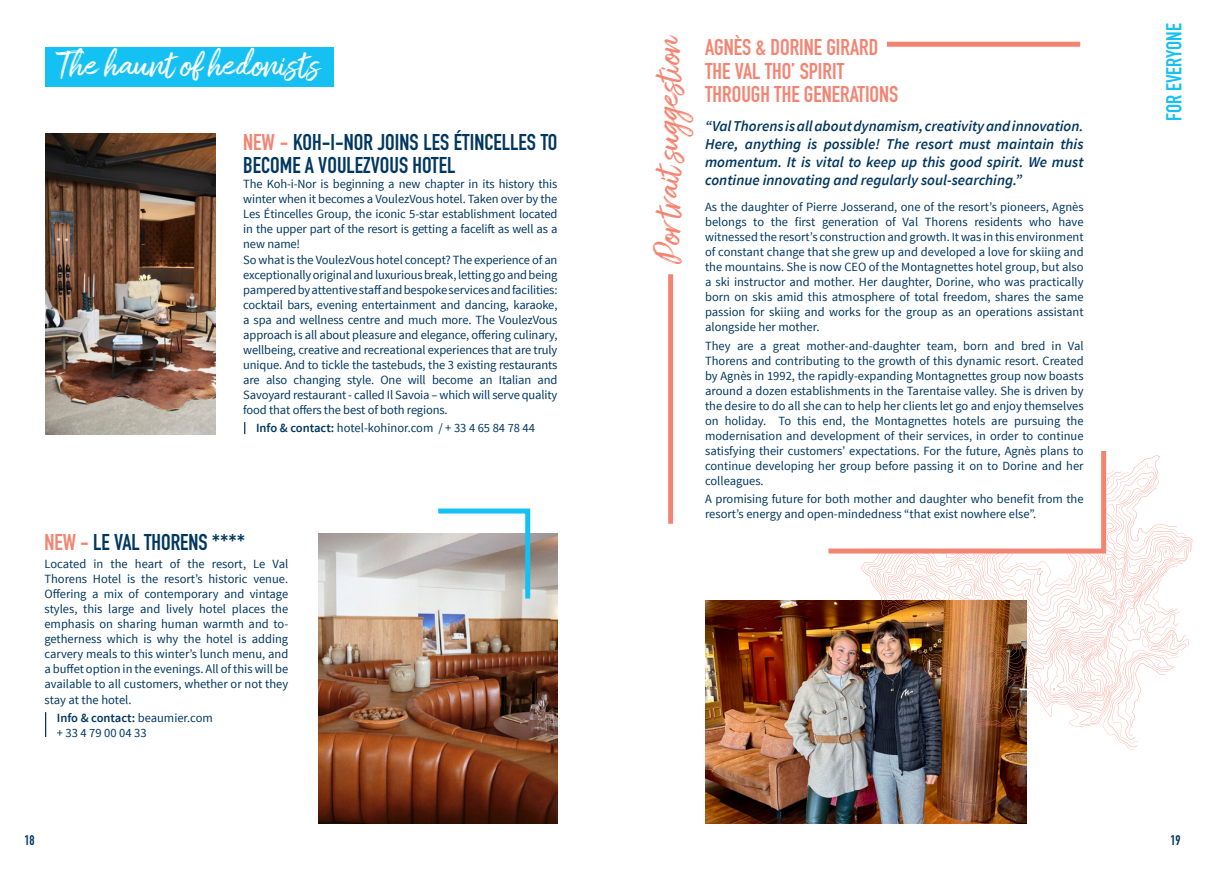
<style>
.page{position:relative;width:1205px;height:869px;background:#fff}
.page>*{position:absolute;margin:0;border:0;box-sizing:border-box;transform-origin:0 0}
.t1{font:36.25px "Amithen";color:#fff}
.t2{font:36.25px "Amithen";color:#f48472}
.t3{font:700 22.5px/23.8px "DIN Condensed";color:#003760}
.t4{font:700 22.5px "DIN Condensed";color:#f48472}
.t5{font:700 21.25px "DIN Condensed";color:#15c0f2}
.t6{font:italic 600 15px/18px "Source Sans Pro";color:#003760;text-align:justify}
.t7{font:700 13.75px "DIN Condensed";color:#003760}
.t8{font:12.5px/15px "Source Sans Pro";color:#003760;text-align:justify}
.t9{font:600 12.5px "Source Sans Pro";color:#003760}
.s1{color:#f48472}
.s2{font-weight:600}
.s3{font-weight:400}
</style>
<div class="page">
<img style="left:705px;top:600px;width:321px;height:223px">
<div style="left:45px;top:48px;width:288px;height:39px;background:#15c0f2"></div>
<img style="left:45px;top:133px;width:170px;height:301px">
<img style="left:319px;top:533px;width:238px;height:290px">
<svg style="left:885px;top:723px;width:254px;height:26px"></svg>
<svg style="left:890px;top:548px;width:299px;height:182px"></svg>
<svg style="left:892px;top:550px;width:294px;height:178px"></svg>
<svg style="left:899px;top:559px;width:270px;height:167px"></svg>
<div style="left:668px;top:274px;width:5px;height:249px;background:#f48472"></div>
<div style="left:887px;top:42px;width:193px;height:5px;background:#f48472"></div>
<img style="left:823px;top:451px;width:319px;height:272px">
<svg style="left:433px;top:508px;width:100px;height:95px"></svg>
<svg style="left:244px;top:422px;width:1px;height:12px"></svg>
<svg style="left:45px;top:712px;width:1px;height:24px"></svg>
<p class="t1" style="left:57px;top:43px;width:263px">The haunt of hedonists</p>
<p class="t3" style="left:243px;top:130px;width:316px"><span class="s1">NEW -</span> KOH-I-NOR JOINS LES ÉTINCELLES TO<br>BECOME A VOULEZVOUS HOTEL</p>
<p class="t8" style="left:243px;top:177px;width:316px">The Koh-i-Nor is beginning a new chapter in its history this winter when it becomes a VoulezVous hotel. Taken over by the Les Étincelles Group, the iconic 5-star establishment located in the upper part of the resort is getting a facelift as well as a new name!</p>
<p class="t8" style="left:243px;top:252px;width:316px">So what is the VoulezVous hotel concept? The experience of an exceptionally original and luxurious break, letting go and being pampered by attentive staff and bespoke services and facilities: cocktail bars, evening entertainment and dancing, karaoke, a spa and wellness centre and much more. The VoulezVous approach is all about pleasure and elegance, offering culinary, wellbeing, creative and recreational experiences that are truly unique. And to tickle the tastebuds, the 3 existing restaurants are also changing style. One will become an Italian and Savoyard restaurant - called Il Savoia – which will serve quality food that offers the best of both regions.</p>
<p class="t8" style="left:256px;top:420px;width:280px"><span class="s2">Info &amp; contact:</span> hotel-kohinor.com / + 33 4 65 84 78 44</p>
<p class="t3" style="left:44px;top:529px;width:202px"><span class="s1">NEW -</span> LE VAL THORENS ****</p>
<p class="t8" style="left:44px;top:556px;width:245px">Located in the heart of the resort, Le Val Thorens Hotel is the resort’s historic venue.<br>Offering a mix of contemporary and vintage styles, this large and lively hotel places the emphasis on sharing human warmth and to&shy;getherness which is why the hotel is adding carvery meals to this winter’s lunch menu, and a buffet option in the evenings. All of this will be available to all customers, whether or not they stay at the hotel.</p>
<p class="t9" style="left:57px;top:709px;width:157px">Info &amp; contact: <span class="s3">beaumier.com</span></p>
<p class="t8" style="left:57px;top:725px;width:91px">+ 33 4 79 00 04 33</p>
<p class="t2" style="left:646px;top:264px;width:230px;rotate:-90deg">Por traitsuggestion</p>
<p class="t4" style="left:705px;top:32px;width:175px">AGNÈS &amp; DORINE GIRARD</p>
<p class="t4" style="left:705px;top:56px;width:141px">THE VAL THO’ SPIRIT</p>
<p class="t4" style="left:705px;top:79px;width:195px">THROUGH THE GENERATIONS</p>
<p class="t6" style="left:705px;top:117px;width:380px">“Val Thorens is all about dynamism, creativity and innovation.<br>Here, anything is possible! The resort must maintain this momentum. It is vital to keep up this good spirit. We must continue innovating and regularly soul-searching.”</p>
<p class="t8" style="left:705px;top:199px;width:380px">As the daughter of Pierre Josserand, one of the resort’s pioneers, Agnès belongs to the first generation of Val Thorens residents who have witnessed the resort’s construction and growth. It was in this environment of constant change that she grew up and developed a love for skiing and the mountains. She is now CEO of the Montagnettes hotel group, but also a ski instructor and mother. Her daughter, Dorine, who was practically born on skis amid this atmosphere of total freedom, shares the same passion for skiing and works for the group as an operations assistant alongside her mother.</p>
<p class="t8" style="left:705px;top:338px;width:380px">They are a great mother-and-daughter team, born and bred in Val Thorens and contributing to the growth of this dynamic resort. Created by Agnès in 1992, the rapidly-expanding Montagnettes group now boasts around a dozen establishments in the Tarentaise valley. She is driven by the desire to do all she can to help her clients let go and enjoy themselves on holiday. To this end, the Montagnettes hotels are pursuing the modernisation and development of their services, in order to continue satisfying their customers’ expectations. For the future, Agnès plans to continue developing her group before passing it on to Dorine and her colleagues.</p>
<p class="t8" style="left:705px;top:491px;width:380px">A promising future for both mother and daughter who benefit from the resort’s energy and open-mindedness “that exist nowhere else”.</p>
<h3 class="t5" style="left:1159px;top:121px;width:99px;rotate:-90deg">FOR EVERYONE</h3>
<p class="t7" style="left:24px;top:830px;width:12px">18</p>
<p class="t7" style="left:1170px;top:830px;width:12px">19</p>
</div>
